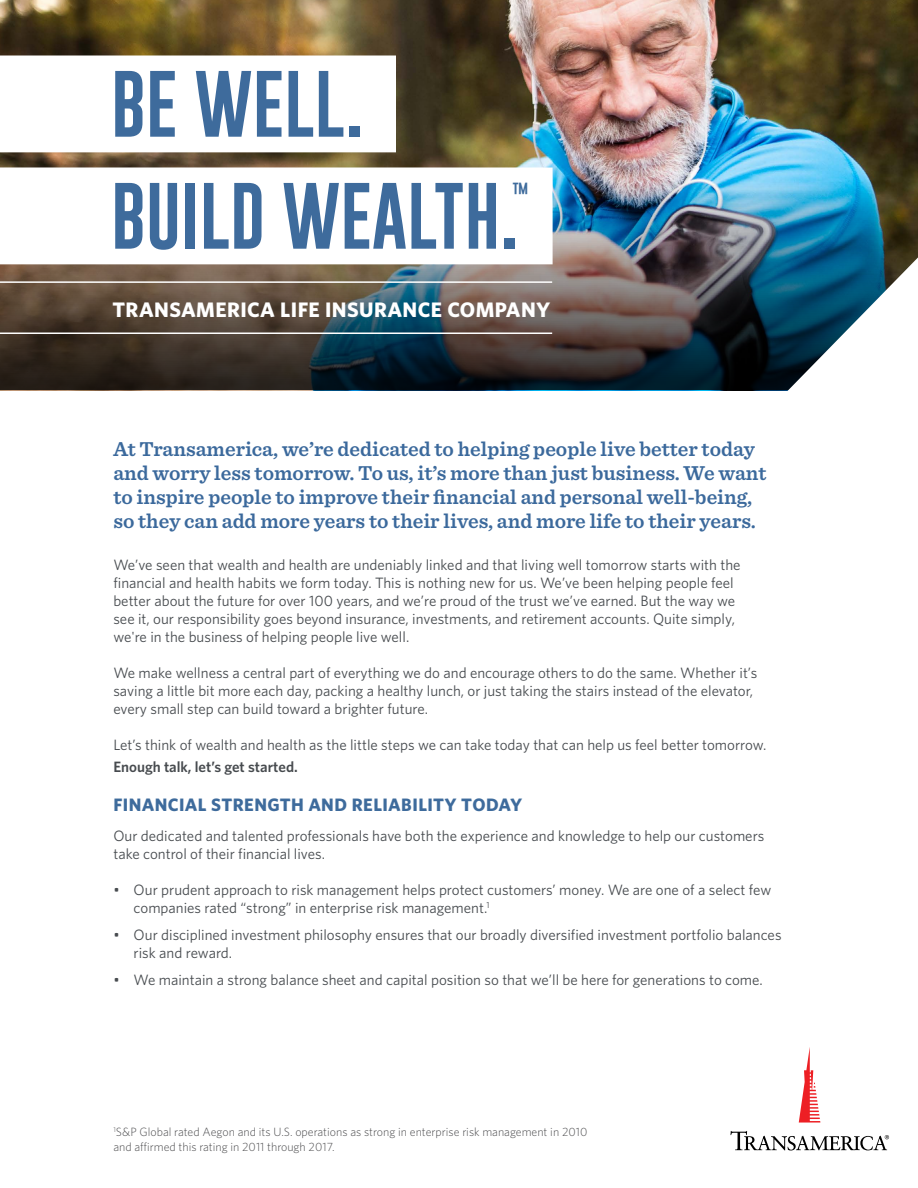
<style>
.page{position:relative;width:918px;height:1188px;background:#fff}
.page>*{position:absolute;margin:0;border:0;box-sizing:border-box;transform-origin:0 0}
.t1{font:68.7px/112.1px "Gobold";color:#3e6b9c}
.t2{font:30px "Gobold";color:#3e6b9c}
.t3{font:600 21px/24px "Sentinel";color:#3b699c}
.t4{font:700 21px "Whitney";letter-spacing:.02em;color:#fff}
.t5{font:700 18px "Whitney";letter-spacing:.02em;color:#3e6b9c}
.t6{font:15px/18px "Whitney";color:#474b4f}
.t7{font:600 15px "Whitney";color:#474b4f}
.t8{font:300 12px/14.4px "Whitney";color:#4d4d4f}
</style>
<div class="page">
<img style="left:0;top:0;width:918px;height:390px">
<svg style="left:785px;top:257px;width:133px;height:134px"></svg>
<svg style="left:799px;top:1047px;width:21px;height:76px"></svg>
<svg style="left:731px;top:1131px;width:158px;height:19px"></svg>
<div style="left:0;top:56px;width:396px;height:96px;background:#fff"></div>
<div style="left:0;top:167px;width:553px;height:97px;background:#fff"></div>
<hr style="left:0;top:281px;width:552px;height:2px;background:#fff">
<hr style="left:0;top:332px;width:552px;height:2px;background:#fff">
<h1 class="t1" style="left:111px;top:48px;width:410px">BE WELL.<br>BUILD WEALTH.</h1>
<h2 class="t2" style="left:512px;top:175px;width:18px">™</h2>
<h3 class="t4" style="left:112px;top:295px;width:439px">TRANSAMERICA LIFE INSURANCE COMPANY</h3>
<p class="t3" style="left:113px;top:436px;width:655px">At Transamerica, we’re dedicated to helping people live better today and worry less tomorrow. To us, it’s more than just business. We want to inspire people to improve their financial and personal well-being, so they can add more years to their lives, and more life to their years.</p>
<p class="t6" style="left:113px;top:555px;width:629px">We’ve seen that wealth and health are undeniably linked and that living well tomorrow starts with the financial and health habits we form today. This is nothing new for us. We’ve been helping people feel better about the future for over 100 years, and we’re proud of the trust we’ve earned. But the way we see it, our responsibility goes beyond insurance, investments, and retirement accounts. Quite simply, we're in the business of helping people live well.</p>
<p class="t6" style="left:113px;top:663px;width:645px">We make wellness a central part of everything we do and encourage others to do the same. Whether it’s saving a little bit more each day, packing a healthy lunch, or just taking the stairs instead of the elevator, every small step can build toward a brighter future.</p>
<p class="t6" style="left:113px;top:735px;width:655px">Let’s think of wealth and health as the little steps we can take today that can help us feel better tomorrow.</p>
<p class="t7" style="left:113px;top:756px;width:186px">Enough talk, let’s get started.</p>
<p class="t5" style="left:113px;top:792px;width:410px">FINANCIAL STRENGTH AND RELIABILITY TODAY</p>
<p class="t6" style="left:113px;top:826px;width:652px">Our dedicated and talented professionals have both the experience and knowledge to help our customers take control of their financial lives.</p>
<p class="t6" style="left:134px;top:880px;width:639px;text-indent:-20px">• Our prudent approach to risk management helps protect customers’ money. We are one of a select few companies rated “strong” in enterprise risk management.<sup>1</sup></p>
<p class="t6" style="left:134px;top:925px;width:649px;text-indent:-20px">• Our disciplined investment philosophy ensures that our broadly diversified investment portfolio balances risk and reward.</p>
<p class="t6" style="left:113px;top:970px;width:651px">• We maintain a strong balance sheet and capital position so that we’ll be here for generations to come.</p>
<p class="t8" style="left:113px;top:1125px;width:475px"><sup>1</sup>S&amp;P Global rated Aegon and its U.S. operations as strong in enterprise risk management in 2010 and affirmed this rating in 2011 through 2017.</p>
</div>
